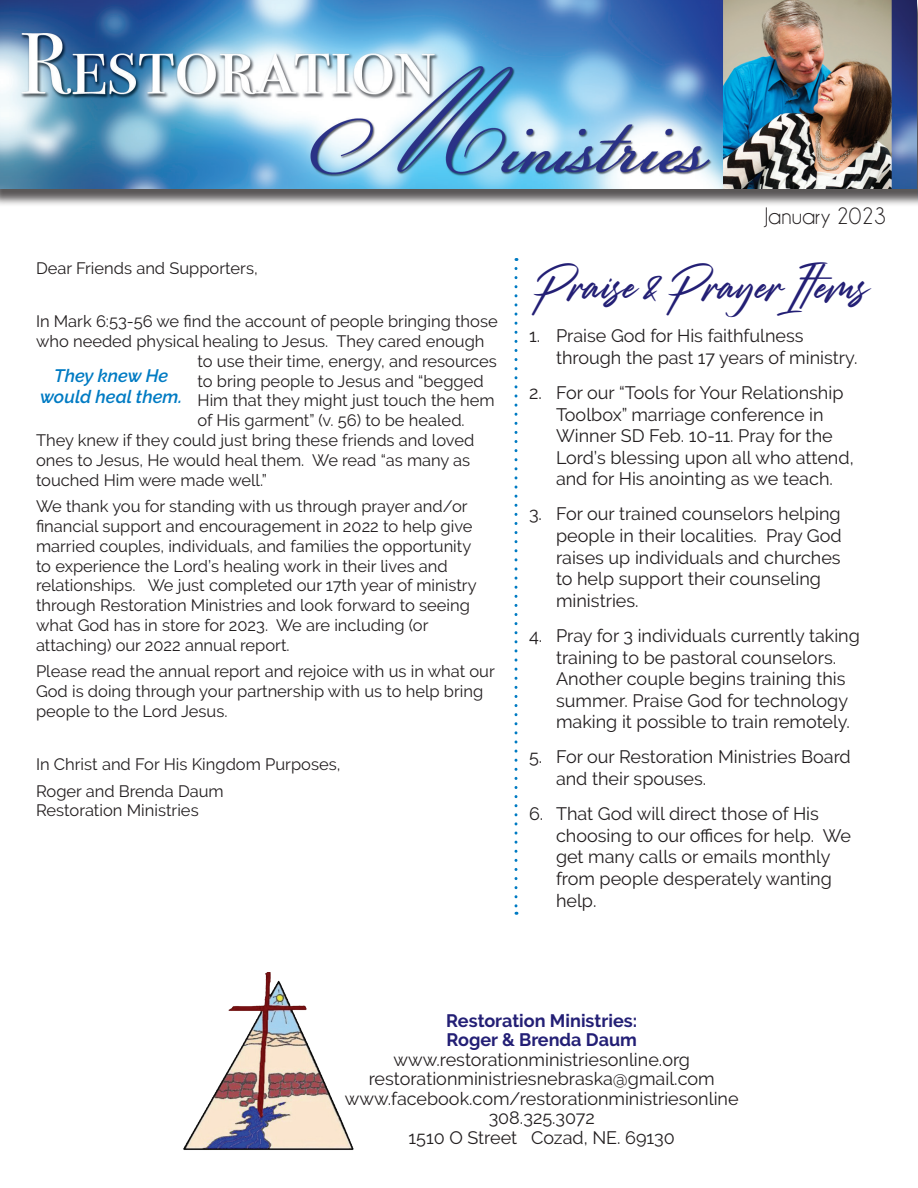
<style>
.page{position:relative;width:918px;height:1188px;background:#fff}
.page>*{position:absolute;margin:0;border:0;box-sizing:border-box;transform-origin:0 0}
.t1{font:36px "strude";color:#231f75}
.t2{font:24px "Champagne&Limousines";color:#231f20}
.t3{font:18px/21.6px "Raleway";color:#231f20}
.t4{font:700 18px "Raleway";color:#231f75}
.t5{font:italic 600 18px/21.6px "Raleway";color:#007bc3;text-align:center}
.t6{font:16.5px/19.8px "Raleway";color:#231f20}
</style>
<div class="page">
<img style="left:183px;top:972px;width:171px;height:178px">
<div style="left:0;top:0;width:918px;height:208px;background:#231f20;opacity:.75"></div>
<img style="left:0;top:0;width:917px;height:189px">
<svg style="left:514px;top:268px;width:4px;height:647px"></svg>
<p class="t6" style="left:36px;top:258px;width:223px">Dear Friends and Supporters,</p>
<p class="t6" style="left:36px;top:311px;width:463px">In Mark 6:53-56 we find the account of people bringing those</p>
<p class="t6" style="left:36px;top:331px;width:450px">who needed physical healing to Jesus. They cared enough</p>
<p class="t6" style="left:198px;top:351px;width:301px">to use their time, energy, and resources</p>
<p class="t6" style="left:198px;top:371px;width:288px">to bring people to Jesus and “begged</p>
<p class="t6" style="left:198px;top:391px;width:299px">Him that they might just touch the hem</p>
<p class="t6" style="left:198px;top:410px;width:269px">of His garment” (v. 56) to be healed.</p>
<p class="t6" style="left:36px;top:430px;width:440px">They knew if they could just bring these friends and loved</p>
<p class="t6" style="left:36px;top:450px;width:436px">ones to Jesus, He would heal them. We read “as many as</p>
<p class="t6" style="left:36px;top:470px;width:233px">touched Him were made well.”</p>
<p class="t6" style="left:36px;top:496px;width:442px">We thank you for standing with us through prayer and/or financial support and encouragement in 2022 to help give married couples, individuals, and families the opportunity to experience the Lord’s healing work in their lives and relationships. We just completed our 17th year of ministry through Restoration Ministries and look forward to seeing what God has in store for 2023. We are including (or attaching) our 2022 annual report.</p>
<p class="t6" style="left:36px;top:662px;width:460px">Please read the annual report and rejoice with us in what our<br>God is doing through your partnership with us to help bring people to the Lord Jesus.</p>
<p class="t6" style="left:36px;top:754px;width:306px">In Christ and For His Kingdom Purposes,</p>
<p class="t6" style="left:36px;top:781px;width:189px">Roger and Brenda Daum<br>Restoration Ministries</p>
<p class="t5" style="left:40px;top:364px;width:144px">They knew He would heal them.</p>
<p class="t2" style="left:765px;top:204px;width:123px">January 2023</p>
<p class="t1" style="left:534px;top:265px;width:336px">Praise &amp; Prayer Items</p>
<p class="t3" style="left:556px;top:325px;width:303px;text-indent:-27px">1. Praise God for His faithfulness through the past 17 years of ministry.</p>
<p class="t3" style="left:556px;top:382px;width:299px;text-indent:-27px">2. For our “Tools for Your Relationship Toolbox” marriage conference in Winner SD Feb. 10-11. Pray for the Lord’s blessing upon all who attend, and for His anointing as we teach.</p>
<p class="t3" style="left:556px;top:503px;width:287px;text-indent:-27px">3. For our trained counselors helping people in their localities. Pray God raises up individuals and churches to help support their counseling ministries.</p>
<p class="t3" style="left:556px;top:625px;width:305px;text-indent:-27px">4. Pray for 3 individuals currently taking training to be pastoral counselors.<br>Another couple begins training this summer. Praise God for technology making it possible to train remotely.</p>
<p class="t3" style="left:556px;top:746px;width:296px;text-indent:-27px">5. For our Restoration Ministries Board and their spouses.</p>
<p class="t3" style="left:556px;top:803px;width:297px;text-indent:-27px">6. That God will direct those of His choosing to our offices for help. We get many calls or emails monthly from people desperately wanting help.</p>
<p class="t4" style="left:446px;top:1010px;width:192px">Restoration Ministries:</p>
<p class="t4" style="left:446px;top:1030px;width:192px">Roger &amp; Brenda Daum</p>
<p class="t3" style="left:393px;top:1049px;width:298px">www.restorationministriesonline.org</p>
<p class="t3" style="left:369px;top:1068px;width:347px">restorationministriesnebraska@gmail.com</p>
<p class="t3" style="left:345px;top:1088px;width:395px">www.facebook.com/restorationministriesonline</p>
<p class="t3" style="left:489px;top:1107px;width:108px">308.325.3072</p>
<p class="t3" style="left:409px;top:1127px;width:268px">1510 O Street Cozad, NE. 69130</p>
</div>
